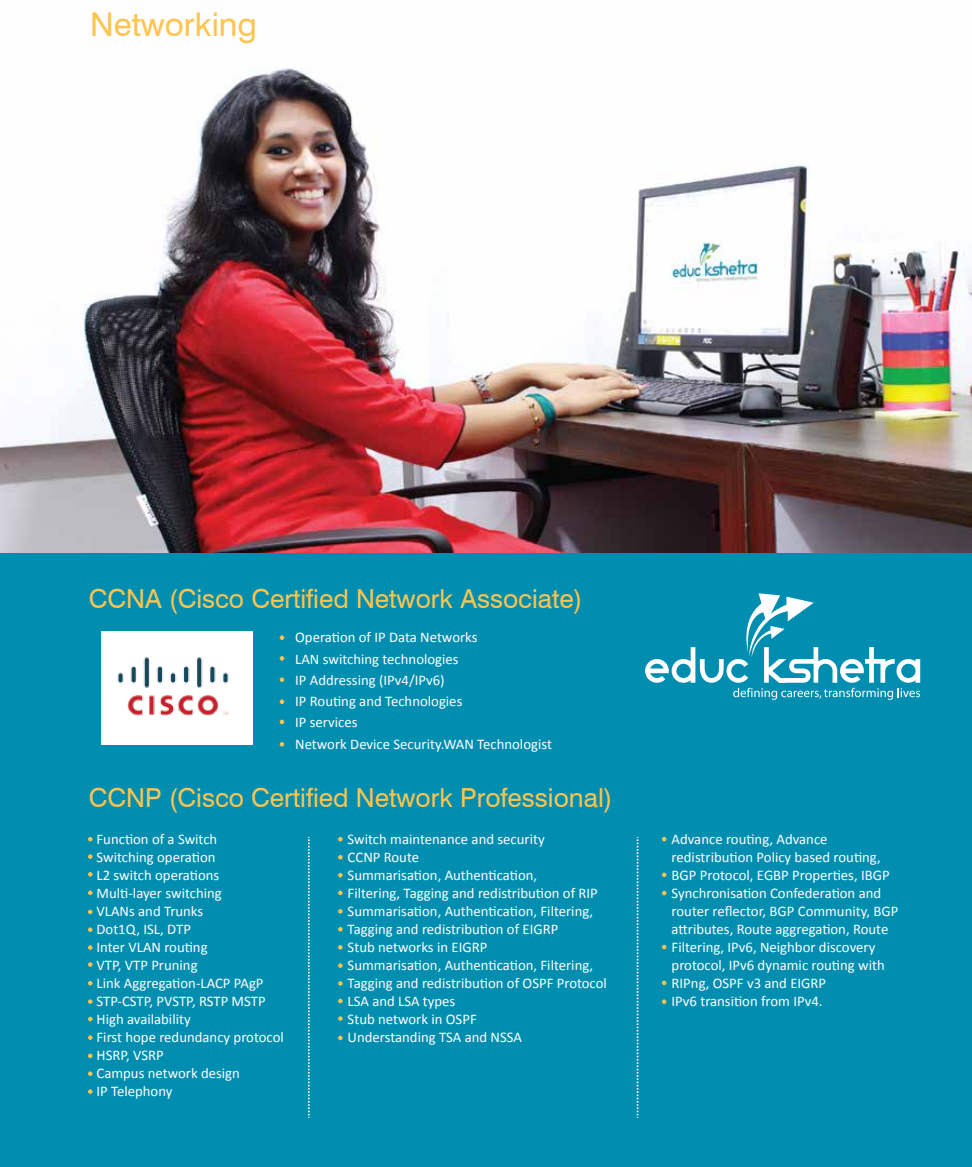
<style>
.page{position:relative;width:972px;height:1167px;background:#fff}
.page>*{position:absolute;margin:0;border:0;box-sizing:border-box;transform-origin:0 0}
.t1{font:32.7px "Swiss 721 BT";color:#fec44f}
.t2{font:26.25px "Swiss 721 BT";color:#fec44f}
.t3{font:14.7px/18px "Calibri";color:#fff}
</style>
<div class="page">
<img style="left:0;top:68px;width:972px;height:485px">
<div style="left:0;top:553px;width:972px;height:613px;background:#008eb0"></div>
<div style="left:101px;top:631px;width:151px;height:113px;background:#fff"></div>
<img style="left:117px;top:657px;width:112px;height:59px">
<svg style="left:645px;top:593px;width:275px;height:106px"></svg>
<svg style="left:280px;top:635px;width:4px;height:5px"></svg>
<svg style="left:280px;top:656px;width:4px;height:4px"></svg>
<svg style="left:280px;top:677px;width:4px;height:5px"></svg>
<svg style="left:280px;top:699px;width:4px;height:5px"></svg>
<svg style="left:280px;top:719px;width:4px;height:5px"></svg>
<svg style="left:280px;top:742px;width:4px;height:4px"></svg>
<svg style="left:88px;top:837px;width:5px;height:4px"></svg>
<svg style="left:338px;top:837px;width:5px;height:4px"></svg>
<svg style="left:662px;top:837px;width:4px;height:4px"></svg>
<svg style="left:662px;top:872px;width:4px;height:5px"></svg>
<svg style="left:662px;top:890px;width:4px;height:5px"></svg>
<svg style="left:662px;top:944px;width:4px;height:5px"></svg>
<svg style="left:662px;top:980px;width:4px;height:5px"></svg>
<svg style="left:662px;top:999px;width:4px;height:4px"></svg>
<svg style="left:338px;top:855px;width:5px;height:4px"></svg>
<svg style="left:338px;top:873px;width:5px;height:4px"></svg>
<svg style="left:338px;top:890px;width:5px;height:5px"></svg>
<svg style="left:338px;top:909px;width:5px;height:4px"></svg>
<svg style="left:338px;top:927px;width:5px;height:4px"></svg>
<svg style="left:338px;top:945px;width:5px;height:4px"></svg>
<svg style="left:338px;top:963px;width:5px;height:4px"></svg>
<svg style="left:338px;top:981px;width:5px;height:4px"></svg>
<svg style="left:338px;top:998px;width:5px;height:5px"></svg>
<svg style="left:338px;top:1016px;width:5px;height:4px"></svg>
<svg style="left:338px;top:1035px;width:5px;height:5px"></svg>
<svg style="left:88px;top:854px;width:5px;height:4px"></svg>
<svg style="left:88px;top:872px;width:5px;height:4px"></svg>
<svg style="left:88px;top:890px;width:5px;height:5px"></svg>
<svg style="left:88px;top:909px;width:5px;height:5px"></svg>
<svg style="left:88px;top:927px;width:5px;height:4px"></svg>
<svg style="left:88px;top:945px;width:5px;height:4px"></svg>
<svg style="left:88px;top:962px;width:5px;height:4px"></svg>
<svg style="left:88px;top:981px;width:5px;height:4px"></svg>
<svg style="left:88px;top:999px;width:5px;height:4px"></svg>
<svg style="left:88px;top:1016px;width:5px;height:5px"></svg>
<svg style="left:88px;top:1035px;width:5px;height:4px"></svg>
<svg style="left:88px;top:1053px;width:5px;height:5px"></svg>
<svg style="left:88px;top:1071px;width:5px;height:4px"></svg>
<svg style="left:88px;top:1089px;width:5px;height:4px"></svg>
<svg style="left:308px;top:837px;width:2px;height:279px"></svg>
<svg style="left:637px;top:837px;width:1px;height:279px"></svg>
<h1 class="t1" style="left:90px;top:5px;width:168px">Networking</h1>
<h2 class="t2" style="left:89px;top:583px;width:495px">CCNA (Cisco Certified Network Associate)</h2>
<p class="t3" style="left:295px;top:626px;width:258px;line-height:21.3px">Operation of IP Data Networks<br>LAN switching technologies<br>IP Addressing (IPv4/IPv6)<br>IP Routing and Technologies<br>IP services<br>Network Device Security.WAN Technologist</p>
<h2 class="t2" style="left:89px;top:781px;width:525px">CCNP (Cisco Certified Network Professional)</h2>
<p class="t3" style="left:97px;top:829px;width:189px">Function of a Switch<br>Switching operation<br>L2 switch operations<br>Multi-layer switching<br>VLANs and Trunks<br>Dot1Q, ISL, DTP<br>Inter VLAN routing<br>VTP, VTP Pruning<br>Link Aggregation-LACP PAgP<br>STP-CSTP, PVSTP, RSTP MSTP<br>High availability<br>First hope redundancy protocol<br>HSRP, VSRP<br>Campus network design<br>IP Telephony</p>
<p class="t3" style="left:348px;top:829px;width:261px">Switch maintenance and security<br>CCNP Route<br>Summarisation, Authentication,<br>Filtering, Tagging and redistribution of RIP<br>Summarisation, Authentication, Filtering,<br>Tagging and redistribution of EIGRP<br>Stub networks in EIGRP<br>Summarisation, Authentication, Filtering,<br>Tagging and redistribution of OSPF Protocol<br>LSA and LSA types<br>Stub network in OSPF<br>Understanding TSA and NSSA</p>
<p class="t3" style="left:672px;top:829px;width:228px">Advance routing, Advance redistribution Policy based routing, BGP Protocol, EGBP Properties, IBGP Synchronisation Confederation and router reflector, BGP Community, BGP attributes, Route aggregation, Route Filtering, IPv6, Neighbor discovery protocol, IPv6 dynamic routing with RIPng, OSPF v3 and EIGRP<br>IPv6 transition from IPv4.</p>
</div>
